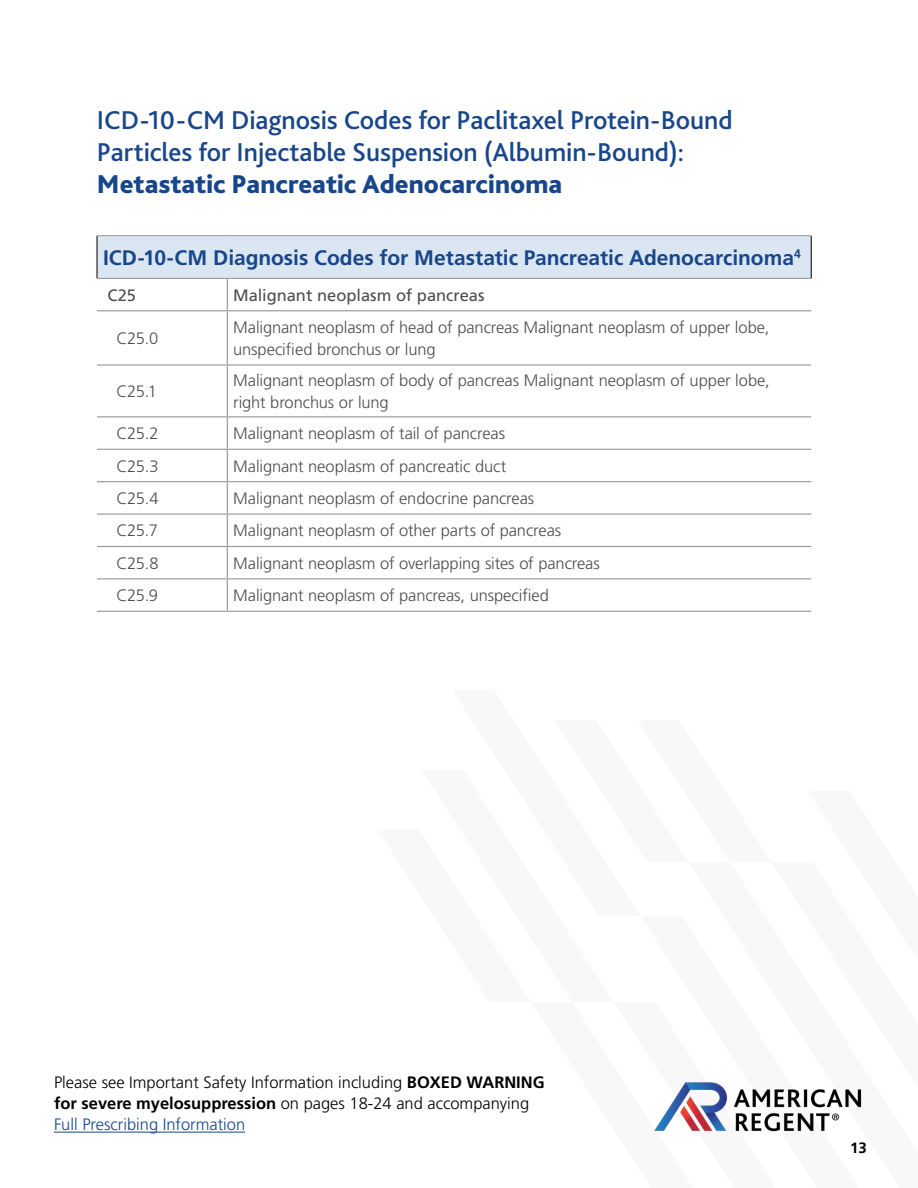
<style>
.page{position:relative;width:918px;height:1188px;background:#fff}
.page>*{position:absolute;margin:0;border:0;box-sizing:border-box;transform-origin:0 0}
.t1{font:500 27px/32.4px "Bliss";letter-spacing:-.005em;color:#18468a}
.t2{font:800 27px "Bliss";color:#18468a}
.t3{font:700 21px "Frutiger LT Pro";color:#18468a}
.t4{font:300 16.5px/22.5px "Frutiger LT Pro";letter-spacing:-.005em;color:#4d4d4f}
.t5{font:300 16.5px/21px "Frutiger LT Pro";color:#000}
.t6{font:16.5px "Frutiger LT Pro";letter-spacing:-.005em;color:#4d4d4f}
.t7{font:700 15px "Frutiger LT Pro";color:#000}
.s1{font-weight:700}
.s2{color:#18468a}
</style>
<div class="page">
<hr style="left:54px;top:1132px;width:191px;height:1px;background:#18468a">
<img style="left:654px;top:1082px;width:208px;height:50px">
<div style="left:97px;top:236px;width:714px;height:42px;background:#dbe6f3"></div>
<hr style="left:97px;top:235px;width:130px;height:1px;background:#939598">
<hr style="left:227px;top:235px;width:584px;height:1px;background:#939598">
<hr style="left:97px;top:278px;width:130px;height:1px;background:#939598">
<hr style="left:227px;top:278px;width:584px;height:1px;background:#939598">
<hr style="left:97px;top:236px;width:1px;height:42px;background:#000">
<hr style="left:811px;top:236px;width:1px;height:42px;background:#000">
<hr style="left:227px;top:279px;width:1px;height:31px;background:#939598">
<hr style="left:97px;top:310px;width:130px;height:1px;background:#939598">
<hr style="left:227px;top:310px;width:584px;height:1px;background:#939598">
<hr style="left:227px;top:311px;width:1px;height:53px;background:#939598">
<hr style="left:97px;top:364px;width:130px;height:2px;background:#939598">
<hr style="left:227px;top:364px;width:584px;height:2px;background:#939598">
<hr style="left:227px;top:366px;width:1px;height:50px;background:#939598">
<hr style="left:97px;top:416px;width:130px;height:1px;background:#939598">
<hr style="left:227px;top:416px;width:584px;height:1px;background:#939598">
<hr style="left:227px;top:417px;width:1px;height:32px;background:#939598">
<hr style="left:97px;top:449px;width:130px;height:1px;background:#939598">
<hr style="left:227px;top:449px;width:584px;height:1px;background:#939598">
<hr style="left:227px;top:450px;width:1px;height:31px;background:#939598">
<hr style="left:97px;top:481px;width:130px;height:1px;background:#939598">
<hr style="left:227px;top:481px;width:584px;height:1px;background:#939598">
<hr style="left:227px;top:482px;width:1px;height:32px;background:#939598">
<hr style="left:97px;top:514px;width:130px;height:1px;background:#939598">
<hr style="left:227px;top:514px;width:584px;height:1px;background:#939598">
<hr style="left:227px;top:515px;width:1px;height:31px;background:#939598">
<hr style="left:97px;top:546px;width:130px;height:1px;background:#939598">
<hr style="left:227px;top:546px;width:584px;height:1px;background:#939598">
<hr style="left:227px;top:547px;width:1px;height:31px;background:#939598">
<hr style="left:97px;top:578px;width:130px;height:1px;background:#939598">
<hr style="left:227px;top:578px;width:584px;height:1px;background:#939598">
<hr style="left:227px;top:579px;width:1px;height:32px;background:#939598">
<hr style="left:97px;top:611px;width:130px;height:1px;background:#939598">
<hr style="left:227px;top:611px;width:584px;height:1px;background:#939598">
<h1 class="t1" style="left:97px;top:103px;width:637px">ICD-10-CM Diagnosis Codes for Paclitaxel Protein-Bound<br>Particles for Injectable Suspension (Albumin-Bound):</h1>
<h1 class="t2" style="left:97px;top:168px;width:467px">Metastatic Pancreatic Adenocarcinoma</h1>
<p class="t3" style="left:103px;top:245px;width:699px">ICD-10-CM Diagnosis Codes for Metastatic Pancreatic Adenocarcinoma<sup>4</sup></p>
<p class="t6" style="left:108px;top:285px;width:30px">C25</p>
<p class="t6" style="left:233px;top:285px;width:253px">Malignant neoplasm of pancreas</p>
<p class="t4" style="left:117px;top:327px;width:43px">C25.0</p>
<p class="t4" style="left:233px;top:316px;width:538px">Malignant neoplasm of head of pancreas Malignant neoplasm of upper lobe, unspecified bronchus or lung</p>
<p class="t4" style="left:117px;top:380px;width:42px">C25.1</p>
<p class="t4" style="left:233px;top:369px;width:538px">Malignant neoplasm of body of pancreas Malignant neoplasm of upper lobe, right bronchus or lung</p>
<p class="t4" style="left:117px;top:422px;width:44px">C25.2</p>
<p class="t4" style="left:233px;top:422px;width:273px">Malignant neoplasm of tail of pancreas</p>
<p class="t4" style="left:117px;top:455px;width:44px">C25.3</p>
<p class="t4" style="left:233px;top:455px;width:274px">Malignant neoplasm of pancreatic duct</p>
<p class="t4" style="left:117px;top:487px;width:44px">C25.4</p>
<p class="t4" style="left:233px;top:487px;width:302px">Malignant neoplasm of endocrine pancreas</p>
<p class="t4" style="left:117px;top:520px;width:43px">C25.7</p>
<p class="t4" style="left:233px;top:520px;width:329px">Malignant neoplasm of other parts of pancreas</p>
<p class="t4" style="left:117px;top:552px;width:44px">C25.8</p>
<p class="t4" style="left:233px;top:552px;width:368px">Malignant neoplasm of overlapping sites of pancreas</p>
<p class="t4" style="left:117px;top:584px;width:43px">C25.9</p>
<p class="t4" style="left:233px;top:584px;width:317px">Malignant neoplasm of pancreas, unspecified</p>
<p class="t5" style="left:54px;top:1072px;width:492px">Please see Important Safety Information including <span class="s1">BOXED WARNING for severe myelosuppression</span> on pages 18-24 and accompanying<br><span class="s2">Full Prescribing Information</span></p>
<p class="t7" style="left:850px;top:1139px;width:18px">13</p>
</div>
